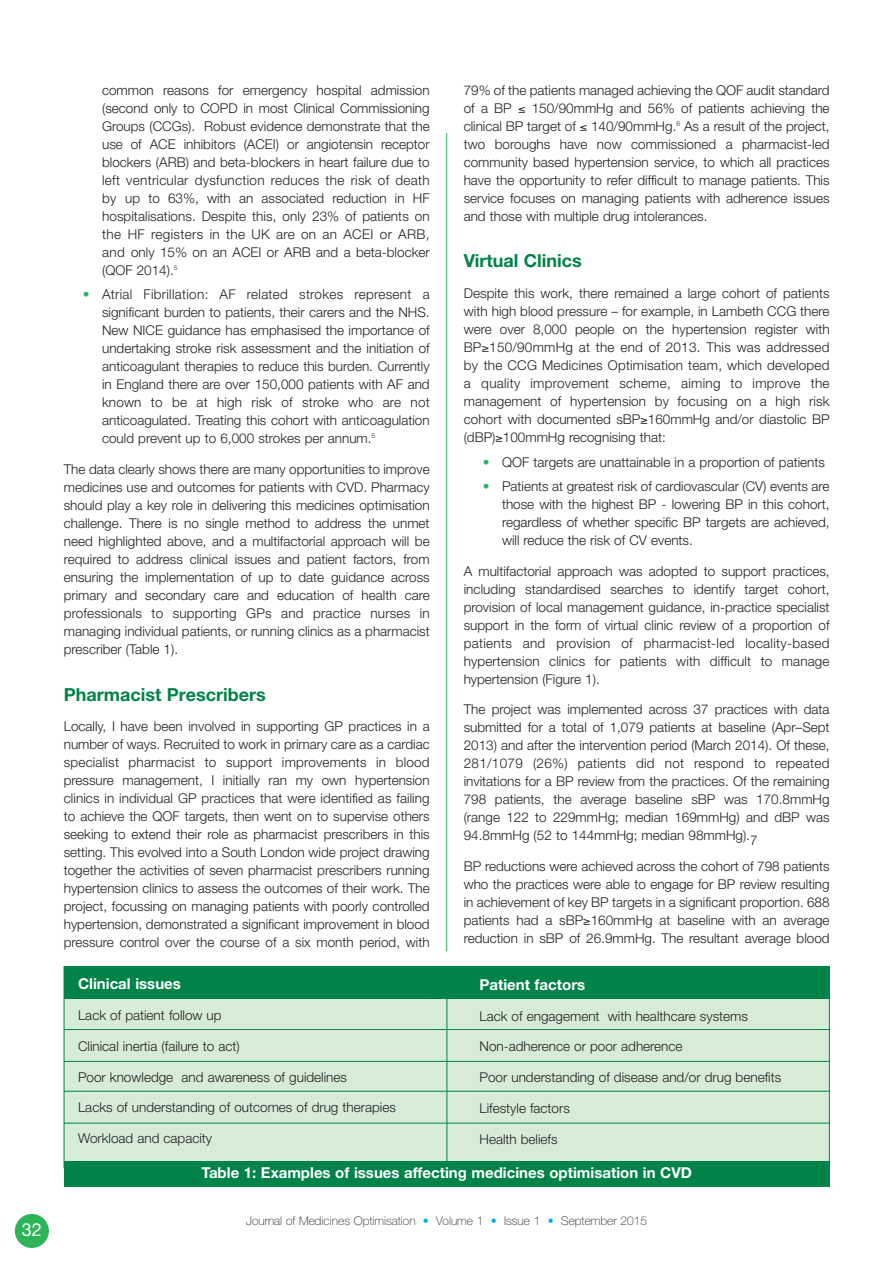
<style>
.page{position:relative;width:893px;height:1263px;background:#fff}
.page>*{position:absolute;margin:0;border:0;box-sizing:border-box;transform-origin:0 0}
.t1{font:700 18px "Helvetica Neue";color:#008348}
.t2{font:18px "Helvetica Neue";color:#fff}
.t3{font:700 15px "Helvetica Neue";color:#fff}
.t4{font:300 13.5px/18px "Helvetica Neue";color:#231f20;text-align:justify}
.t5{font:100 12px "Helvetica Neue";color:#231f20}
.s1{color:#2cb457}
.s2{color:#00aeef}
</style>
<div class="page">
<div style="left:15px;top:1214px;width:34px;height:34px;background:#2cb457;border-radius:50%"></div>
<hr style="left:446px;top:133px;width:1px;height:818px;background:#2cb457">
<div style="left:64px;top:967px;width:765px;height:201px;background:#d7ecd7"></div>
<div style="left:64px;top:966px;width:765px;height:33px;background:#008348"></div>
<hr style="left:64px;top:1029px;width:765px;height:1px;background:#008348">
<hr style="left:64px;top:1061px;width:765px;height:1px;background:#008348">
<hr style="left:446px;top:991px;width:1px;height:171px;background:#008348">
<div style="left:64px;top:1161px;width:765px;height:25px;background:#008348"></div>
<hr style="left:64px;top:1091px;width:765px;height:1px;background:#008348">
<hr style="left:64px;top:1123px;width:765px;height:1px;background:#008348">
<h1 class="t2" style="left:22px;top:1223px;width:22px">32</h1>
<p class="t4" style="left:102px;top:82px;width:329px">common reasons for emergency hospital admission (second only to COPD in most Clinical Commissioning Groups (CCGs). Robust evidence demonstrate that the use of ACE inhibitors (ACEI) or angiotensin receptor blockers (ARB) and beta-blockers in heart failure due to left ventricular dysfunction reduces the risk of death by up to 63%, with an associated reduction in HF hospitalisations. Despite this, only 23% of patients on the HF registers in the UK are on an ACEI or ARB, and only 15% on an ACEI or ARB and a beta-blocker (QOF 2014).<sup>5</sup></p>
<p class="t4" style="left:102px;top:287px;width:329px;text-indent:-19px"><span class="s1">•</span> Atrial Fibrillation: AF related strokes represent a significant burden to patients, their carers and the NHS.<br>New NICE guidance has emphasised the importance of undertaking stroke risk assessment and the initiation of anticoagulant therapies to reduce this burden. Currently in England there are over 150,000 patients with AF and known to be at high risk of stroke who are not anticoagulated. Treating this cohort with anticoagulation could prevent up to 6,000 strokes per annum.<sup>5</sup></p>
<p class="t4" style="left:64px;top:461px;width:367px">The data clearly shows there are many opportunities to improve medicines use and outcomes for patients with CVD. Pharmacy should play a key role in delivering this medicines optimisation challenge. There is no single method to address the unmet need highlighted above, and a multifactorial approach will be required to address clinical issues and patient factors, from ensuring the implementation of up to date guidance across primary and secondary care and education of health care professionals to supporting GPs and practice nurses in managing individual patients, or running clinics as a pharmacist prescriber (Table 1).</p>
<h1 class="t1" style="left:64px;top:688px;width:203px">Pharmacist Prescribers</h1>
<p class="t4" style="left:64px;top:719px;width:367px">Locally, I have been involved in supporting GP practices in a number of ways. Recruited to work in primary care as a cardiac specialist pharmacist to support improvements in blood pressure management, I initially ran my own hypertension clinics in individual GP practices that were identified as failing to achieve the QOF targets, then went on to supervise others seeking to extend their role as pharmacist prescribers in this setting. This evolved into a South London wide project drawing together the activities of seven pharmacist prescribers running hypertension clinics to assess the outcomes of their work. The project, focussing on managing patients with poorly controlled hypertension, demonstrated a significant improvement in blood pressure control over the course of a six month period, with</p>
<p class="t4" style="left:463px;top:82px;width:367px">79% of the patients managed achieving the QOF audit standard of a BP ≤ 150/90mmHg and 56% of patients achieving the clinical BP target of ≤ 140/90mmHg.<sup>6</sup> As a result of the project, two boroughs have now commissioned a pharmacist-led community based hypertension service, to which all practices have the opportunity to refer difficult to manage patients. This service focuses on managing patients with adherence issues and those with multiple drug intolerances.</p>
<h1 class="t1" style="left:463px;top:255px;width:120px">Virtual Clinics</h1>
<p class="t4" style="left:463px;top:286px;width:367px">Despite this work, there remained a large cohort of patients with high blood pressure – for example, in Lambeth CCG there were over 8,000 people on the hypertension register with BP≥150/90mmHg at the end of 2013. This was addressed by the CCG Medicines Optimisation team, which developed a quality improvement scheme, aiming to improve the management of hypertension by focusing on a high risk cohort with documented sBP≥160mmHg and/or diastolic BP (dBP)≥100mmHg recognising that:</p>
<p class="t4" style="left:483px;top:454px;width:343px"><span class="s1">•</span> QOF targets are unattainable in a proportion of patients</p>
<p class="t4" style="left:502px;top:478px;width:329px;text-indent:-19px"><span class="s1">•</span> Patients at greatest risk of cardiovascular (CV) events are those with the highest BP - lowering BP in this cohort, regardless of whether specific BP targets are achieved, will reduce the risk of CV events.</p>
<p class="t4" style="left:463px;top:563px;width:367px">A multifactorial approach was adopted to support practices, including standardised searches to identify target cohort, provision of local management guidance, in-practice specialist support in the form of virtual clinic review of a proportion of patients and provision of pharmacist-led locality-based hypertension clinics for patients with difficult to manage hypertension (Figure 1).</p>
<p class="t4" style="left:463px;top:702px;width:367px">The project was implemented across 37 practices with data submitted for a total of 1,079 patients at baseline (Apr–Sept 2013) and after the intervention period (March 2014). Of these, 281/1079 (26%) patients did not respond to repeated invitations for a BP review from the practices. Of the remaining 798 patients, the average baseline sBP was 170.8mmHg (range 122 to 229mmHg; median 169mmHg) and dBP was 94.8mmHg (52 to 144mmHg; median 98mmHg).7</p>
<p class="t4" style="left:463px;top:859px;width:367px">BP reductions were achieved across the cohort of 798 patients who the practices were able to engage for BP review resulting in achievement of key BP targets in a significant proportion. 688 patients had a sBP≥160mmHg at baseline with an average reduction in sBP of 26.9mmHg. The resultant average blood</p>
<p class="t3" style="left:78px;top:979px;width:104px">Clinical issues</p>
<p class="t4" style="left:78px;top:1007px;width:145px">Lack of patient follow up</p>
<p class="t4" style="left:78px;top:1038px;width:163px">Clinical inertia (failure to act)</p>
<p class="t4" style="left:78px;top:1069px;width:270px">Poor knowledge and awareness of guidelines</p>
<p class="t4" style="left:78px;top:1100px;width:319px">Lacks of understanding of outcomes of drug therapies</p>
<p class="t4" style="left:78px;top:1131px;width:136px">Workload and capacity</p>
<p class="t3" style="left:479px;top:979px;width:107px">Patient factors</p>
<p class="t4" style="left:479px;top:1008px;width:270px">Lack of engagement with healthcare systems</p>
<p class="t4" style="left:479px;top:1039px;width:204px">Non-adherence or poor adherence</p>
<p class="t4" style="left:479px;top:1070px;width:303px">Poor understanding of disease and/or drug benefits</p>
<p class="t4" style="left:479px;top:1100px;width:92px">Lifestyle factors</p>
<p class="t4" style="left:479px;top:1131px;width:80px">Health beliefs</p>
<p class="t3" style="left:201px;top:1167px;width:492px">Table 1: Examples of issues affecting medicines optimisation in CVD</p>
<p class="t5" style="left:246px;top:1216px;width:402px">Journal of Medicines Optimisation <span class="s2">•</span> Volume 1 <span class="s2">•</span> Issue 1 <span class="s2">•</span> September 2015</p>
</div>
